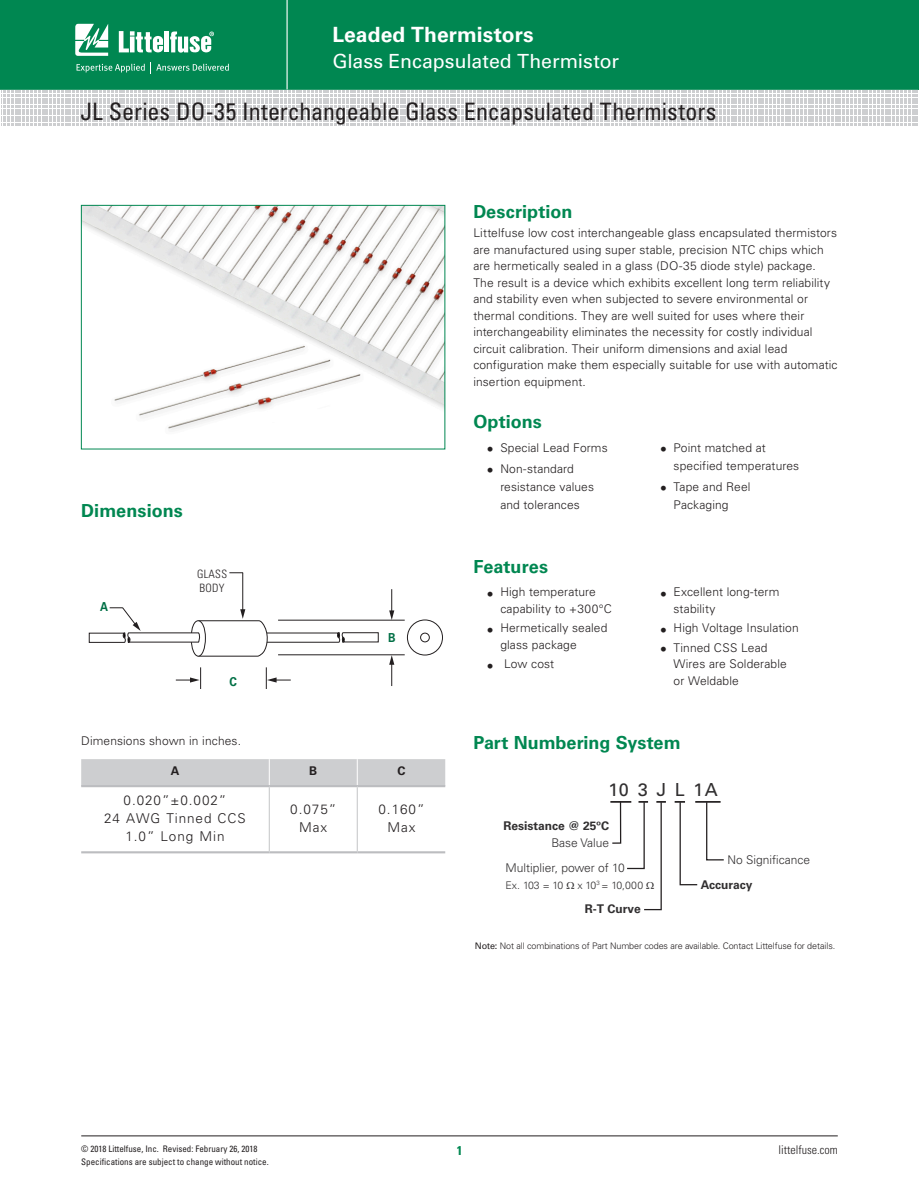
<style>
.page{position:relative;width:919px;height:1191px;background:#fff}
.page>*{position:absolute;margin:0;border:0;box-sizing:border-box;transform-origin:0 0}
.t1{font:condensed 24px "Univers LT Std";letter-spacing:-.005em;color:#231f20}
.t2{font:700 21px "Univers LT Std";letter-spacing:.005em;color:#fff}
.t3{font:19.5px "Univers LT Std";letter-spacing:-.005em;color:#fff}
.t4{font:700 18px "Univers LT Std";color:#008751}
.t5{font:18px "Univers";color:#312f30}
.t6{font:300 13.5px/18px "Univers LT Std";letter-spacing:.07em;color:#231f20;text-align:center}
.t7{font:700 condensed 12.75px "Univers LT Std";color:#008751}
.t8{font:700 12.45px "Univers";color:#016f45;scale:.9 1}
.t9{font:condensed 12.45px "Univers";color:#231f20;scale:.9 1}
.t10{font:300 12px/16.5px "Univers LT Std";letter-spacing:.01em;color:#231f20}
.t11{font:300 12px "Univers";color:#312f30}
.t12{font:700 12px "Univers";color:#312f30}
.t13{font:300 condensed 12px "Univers LT Std";color:#231f20}
.t14{font:700 12px "Univers LT Std";color:#231f20}
.t15{font:300 condensed 11.55px/13.4px "Univers";letter-spacing:.025em;color:#231f20}
.t16{font:300 10.5px "Univers";letter-spacing:-.035em;color:#312f30}
.t17{font:condensed 9.75px/11.7px "Univers";color:#231f20}
.t18{font:condensed 9px "Univers LT Std";color:#231f20}
.t19{font:300 9px "Univers";letter-spacing:-.01em;color:#231f20}
.s1{font-family:"Univers";font-size:13.5px}
.s2{font-weight:400}
</style>
<div class="page">
<hr style="left:81px;top:1135px;width:756px;height:1px;background:#231f20">
<svg style="left:1px;top:0;width:917px;height:126px;background:#44a27d"></svg>
<img style="left:83px;top:207px;width:360px;height:223px">
<div style="left:81px;top:205px;width:364px;height:244px;border:1px solid #008751"></div>
<svg style="left:176px;top:667px;width:25px;height:21px"></svg>
<svg style="left:266px;top:667px;width:25px;height:21px"></svg>
<hr style="left:278px;top:620px;width:126px;height:1px;background:#231f20">
<hr style="left:278px;top:654px;width:126px;height:1px;background:#231f20">
<svg style="left:389px;top:589px;width:5px;height:31px"></svg>
<svg style="left:389px;top:655px;width:5px;height:31px"></svg>
<svg style="left:229px;top:572px;width:14px;height:1px"></svg>
<div style="left:407px;top:619px;width:36px;height:36px;border:1px solid #231f20;border-radius:50%"></div>
<div style="left:420px;top:633px;width:9px;height:9px;border:1px solid #231f20;border-radius:50%"></div>
<hr style="left:242px;top:573px;width:1px;height:38px;background:#231f20">
<svg style="left:89px;top:607px;width:290px;height:50px"></svg>
<div style="left:81px;top:759px;width:364px;height:26px;background:#cdced0"></div>
<hr style="left:81px;top:851px;width:188px;height:2px;background:#bcbdc0">
<hr style="left:269px;top:851px;width:88px;height:2px;background:#bcbdc0">
<hr style="left:357px;top:851px;width:88px;height:2px;background:#bcbdc0">
<hr style="left:81px;top:785px;width:188px;height:2px;background:#bcbdc0">
<hr style="left:269px;top:785px;width:88px;height:2px;background:#bcbdc0">
<hr style="left:357px;top:785px;width:88px;height:2px;background:#bcbdc0">
<hr style="left:269px;top:787px;width:1px;height:64px;background:#c7c8ca">
<hr style="left:357px;top:787px;width:1px;height:64px;background:#c7c8ca">
<svg style="left:674px;top:801px;width:50px;height:85px"></svg>
<svg style="left:610px;top:801px;width:56px;height:110px"></svg>
<h2 class="t2" style="left:332px;top:22px;width:203px">Leaded Thermistors</h2>
<h3 class="t3" style="left:332px;top:50px;width:288px">Glass Encapsulated Thermistor</h3>
<h1 class="t1" style="left:80px;top:96px;width:637px">JL Series DO-35 Interchangeable Glass Encapsulated Thermistors</h1>
<h3 class="t4" style="left:81px;top:500px;width:103px">Dimensions</h3>
<p class="t8" style="left:100px;top:599px;width:10px">A</p>
<p class="t15" style="left:197px;top:567px;width:31px">GLASS<br>BODY</p>
<p class="t8" style="left:229px;top:674px;width:10px">C</p>
<p class="t10" style="left:81px;top:732px;width:161px">Dimensions shown in inches.</p>
<p class="t8" style="left:388px;top:631px;width:10px">B</p>
<p class="t14" style="left:171px;top:764px;width:10px">A</p>
<p class="t14" style="left:309px;top:764px;width:10px">B</p>
<p class="t14" style="left:397px;top:764px;width:10px">C</p>
<p class="t6" style="left:104px;top:791px;width:143px">0.020”±0.002”<br>24 AWG Tinned CCS<br>1.0” Long Min</p>
<p class="t6" style="left:290px;top:800px;width:48px">0.075”<br>Max</p>
<p class="t6" style="left:378px;top:800px;width:48px">0.160”<br>Max</p>
<p class="t17" style="left:125px;top:797px;width:84px">24 AWG TINNED CCS<br>1.0" LONG MIN</p>
<p class="t9" style="left:280px;top:802px;width:26px">MAX</p>
<h3 class="t4" style="left:473px;top:201px;width:101px">Description</h3>
<p class="t10" style="left:473px;top:224px;width:366px">Littelfuse low cost interchangeable glass encapsulated thermistors are manufactured using super stable, precision NTC chips which are hermetically sealed in a glass (DO-35 diode style) package.<br>The result is a device which exhibits excellent long term reliability and stability even when subjected to severe environmental or thermal conditions. They are well suited for uses where their interchangeability eliminates the necessity for costly individual circuit calibration. Their uniform dimensions and axial lead configuration make them especially suitable for use with automatic insertion equipment.</p>
<h3 class="t4" style="left:473px;top:411px;width:70px">Options</h3>
<p class="t10" style="left:487px;top:439px;width:122px"><span class="s1">•</span> Special Lead Forms</p>
<p class="t10" style="left:500px;top:459px;width:95px;line-height:18px;text-indent:-14px"><span class="s1">•</span> Non-standard resistance values and tolerances</p>
<h3 class="t4" style="left:473px;top:556px;width:76px">Features</h3>
<p class="t10" style="left:500px;top:584px;width:113px;text-indent:-14px"><span class="s1">•</span> High temperature capability to +300°C</p>
<p class="t10" style="left:500px;top:620px;width:108px;text-indent:-14px"><span class="s1">•</span> Hermetically sealed glass package</p>
<p class="t10" style="left:487px;top:656px;width:69px"><span class="s1">•</span> Low cost</p>
<p class="t10" style="left:673px;top:438px;width:127px;line-height:18px;text-indent:-14px"><span class="s1">•</span> Point matched at specified temperatures</p>
<p class="t10" style="left:673px;top:477px;width:78px;line-height:18px;text-indent:-14px"><span class="s1">•</span> Tape and Reel<br>Packaging</p>
<p class="t10" style="left:673px;top:584px;width:107px;text-indent:-14px"><span class="s1">•</span> Excellent long-term stability</p>
<p class="t10" style="left:660px;top:620px;width:140px"><span class="s1">•</span> High Voltage Insulation</p>
<p class="t10" style="left:673px;top:639px;width:115px;text-indent:-14px"><span class="s1">•</span> Tinned CSS Lead<br>Wires are Solderable or Weldable</p>
<h3 class="t4" style="left:473px;top:732px;width:209px">Part Numbering System</h3>
<h3 class="t5" style="left:608px;top:778px;width:111px">10 3 J L 1A</h3>
<p class="t12" style="left:503px;top:819px;width:107px">Resistance @ 25ºC</p>
<p class="t11" style="left:551px;top:835px;width:59px">Base Value</p>
<p class="t11" style="left:505px;top:860px;width:121px">Multiplier, power of 10</p>
<p class="t16" style="left:505px;top:878px;width:59px">Ex. 103 = 10</p>
<p class="t16" style="left:577px;top:878px;width:67px">x 10<sup>3</sup> = 10,000</p>
<p class="t12" style="left:585px;top:902px;width:57px">R-T Curve</p>
<p class="t11" style="left:727px;top:852px;width:84px">No Significance</p>
<p class="t12" style="left:700px;top:877px;width:53px">Accuracy</p>
<p class="t19" style="left:475px;top:940px;width:362px"><span class="s2">Note:</span> Not all combinations of Part Number codes are available. Contact Littelfuse for details.</p>
<p class="t18" style="left:81px;top:1142px;width:178px">© 2018 Littelfuse, Inc. Revised: February 26, 2018</p>
<p class="t7" style="left:456px;top:1142px;width:7px">1</p>
<p class="t13" style="left:778px;top:1142px;width:61px">littelfuse.com</p>
<p class="t18" style="left:81px;top:1156px;width:189px">Specifications are subject to change without notice.</p>
</div>
